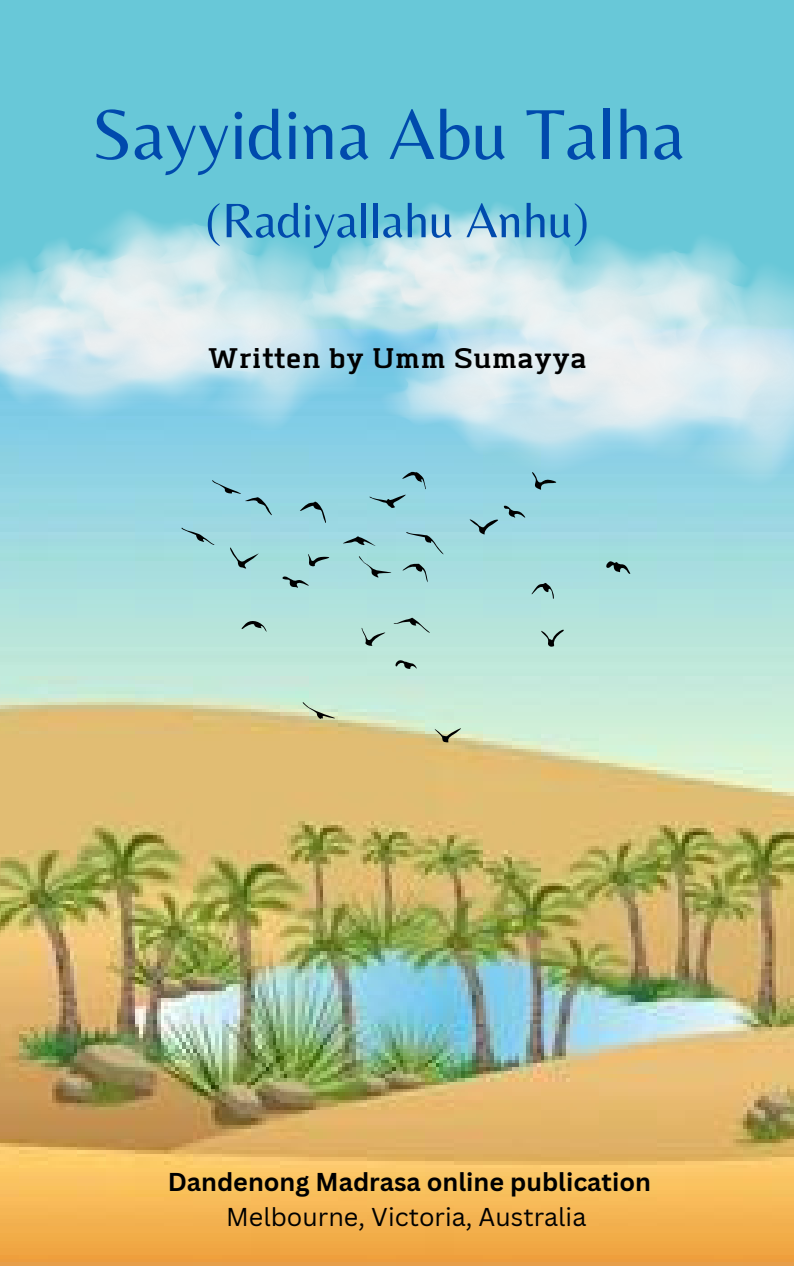
<style>
.page{position:relative;width:794px;height:1266px;background:#fff}
.page>*{position:absolute;margin:0;border:0;box-sizing:border-box;transform-origin:0 0}
.t1{font:73.5px "Belleza";color:#004aad}
.t2{font:50.25px "Belleza";color:#004aad}
.t3{font:36px "Abula";color:#000}
.t4{font:700 25.12px "Canva Sans";color:#000}
.t5{font:25.12px "Canva Sans";color:#000}
</style>
<div class="page">
<div style="left:0;top:0;width:793px;height:1266px;background:#68c8d8"></div>
<img style="left:0;top:433px;width:793px;height:833px">
<img style="left:0;top:212px;width:379px;height:221px">
<img style="left:295px;top:203px;width:261px;height:157px">
<img style="left:379px;top:232px;width:414px;height:255px">
<svg style="left:531px;top:472px;width:27px;height:18px"></svg>
<svg style="left:393px;top:618px;width:37px;height:15px"></svg>
<svg style="left:394px;top:659px;width:23px;height:10px"></svg>
<svg style="left:429px;top:724px;width:32px;height:18px"></svg>
<svg style="left:405px;top:532px;width:41px;height:25px"></svg>
<svg style="left:401px;top:563px;width:27px;height:22px"></svg>
<svg style="left:359px;top:555px;width:32px;height:23px"></svg>
<svg style="left:604px;top:561px;width:26px;height:13px"></svg>
<svg style="left:539px;top:629px;width:25px;height:18px"></svg>
<svg style="left:369px;top:469px;width:56px;height:39px;background:#85c2ce"></svg>
<svg style="left:469px;top:505px;width:57px;height:29px;background:#8ac0ca"></svg>
<svg style="left:530px;top:583px;width:25px;height:16px"></svg>
<svg style="left:181px;top:527px;width:35px;height:19px"></svg>
<svg style="left:298px;top:500px;width:30px;height:27px"></svg>
<svg style="left:228px;top:543px;width:31px;height:26px"></svg>
<svg style="left:306px;top:549px;width:25px;height:18px"></svg>
<svg style="left:302px;top:700px;width:33px;height:20px"></svg>
<svg style="left:241px;top:619px;width:25px;height:13px"></svg>
<svg style="left:342px;top:536px;width:37px;height:12px"></svg>
<svg style="left:359px;top:626px;width:27px;height:20px"></svg>
<svg style="left:281px;top:576px;width:29px;height:12px"></svg>
<svg style="left:211px;top:478px;width:61px;height:37px;background:#8bc8d6"></svg>
<h1 class="t1" style="left:91px;top:91px;width:594px">Sayyidina Abu Talha</h1>
<h2 class="t2" style="left:205px;top:191px;width:385px">(Radiyallahu Anhu)</h2>
<h3 class="t3" style="left:207px;top:341px;width:381px">Written by Umm Sumayya</h3>
<p class="t4" style="left:168px;top:1163px;width:484px">Dandenong Madrasa online publication</p>
<p class="t5" style="left:226px;top:1199px;width:361px">Melbourne, Victoria, Australia</p>
</div>
